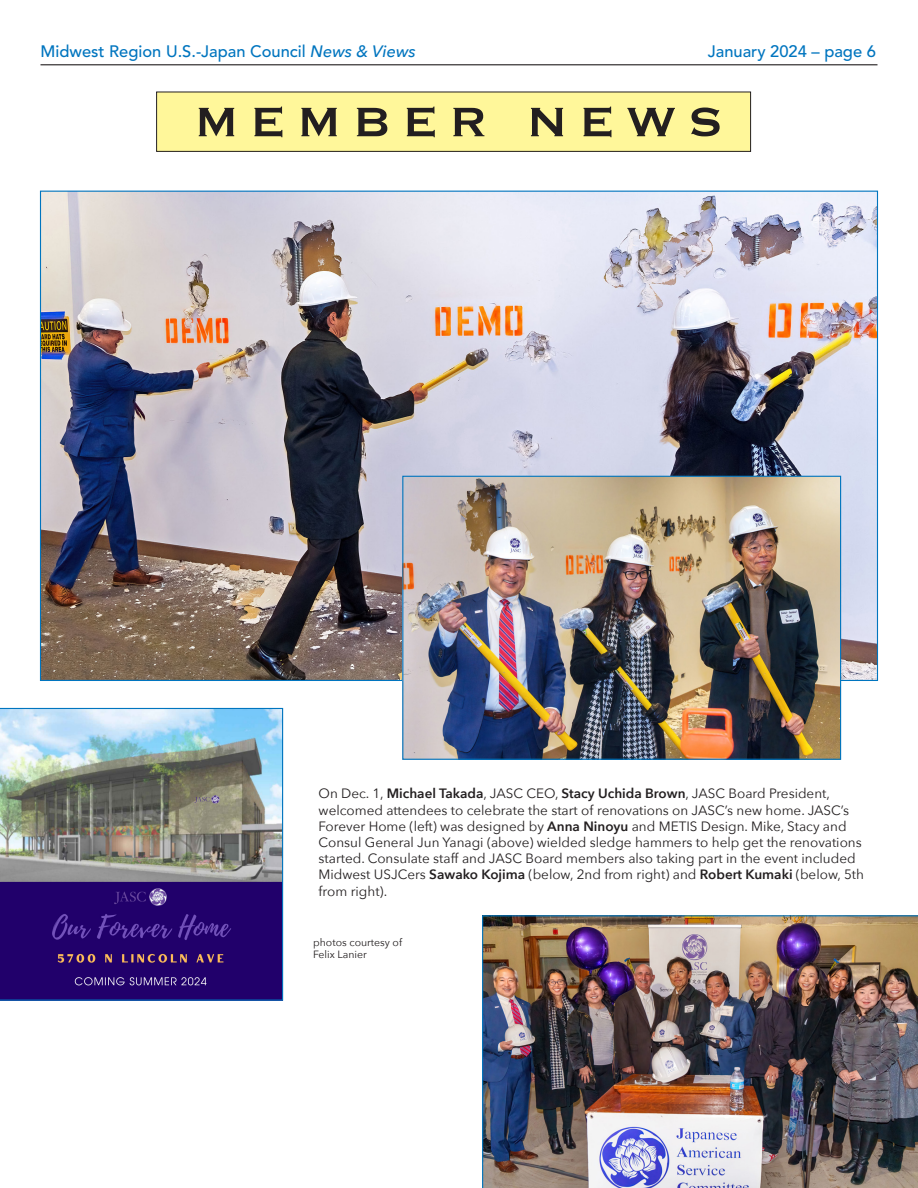
<style>
.page{position:relative;width:918px;height:1188px;background:#fff}
.page>*{position:absolute;margin:0;border:0;box-sizing:border-box;transform-origin:0 0}
.t1{font:54px "Copperplate";letter-spacing:.2em;color:#231f20}
.t2{font:500 16.5px "Avenir";color:#0075bf}
.t3{font:13.5px/16.2px "Avenir Next";color:#231f20}
.t4{font:10.5px/12.6px "Avenir Next";color:#231f20}
.s1{font-family:"Avenir Next";font-style:italic}
.s2{font-weight:600}
</style>
<div class="page">
<hr style="left:40px;top:64px;width:838px;height:1px;background:#231f20">
<div style="left:157px;top:92px;width:594px;height:59px;background:#fff79a"></div>
<div style="left:156px;top:92px;width:595px;height:60px;border:1px solid #231f20"></div>
<img style="left:42px;top:193px;width:834px;height:486px">
<img style="left:404px;top:478px;width:435px;height:280px">
<div style="left:402px;top:476px;width:439px;height:284px;border:1px solid #0075bf"></div>
<img style="left:0;top:708px;width:283px;height:293px">
<img style="left:482px;top:915px;width:436px;height:273px">
<p class="t2" style="left:40px;top:42px;width:377px">Midwest Region U.S.-Japan Council <span class="s1">News &amp; Views</span></p>
<p class="t2" style="left:708px;top:42px;width:170px">January 2024 – page 6</p>
<p class="t1" style="left:194px;top:86px;width:531px">MEMBER NEWS</p>
<p class="t3" style="left:319px;top:785px;width:547px">On Dec. 1, <span class="s2">Michael Takada</span>, JASC CEO, <span class="s2">Stacy Uchida Brown</span>, JASC Board President, welcomed attendees to celebrate the start of renovations on JASC’s new home. JASC’s Forever Home (left) was designed by <span class="s2">Anna Ninoyu</span> and METIS Design. Mike, Stacy and Consul General Jun Yanagi (above) wielded sledge hammers to help get the renovations started. Consulate staff and JASC Board members also taking part in the event included Midwest USJCers <span class="s2">Sawako Kojima</span> (below, 2nd from right) and <span class="s2">Robert Kumaki</span> (below, 5th from right).</p>
<p class="t4" style="left:313px;top:935px;width:90px">photos courtesy of<br>Felix Lanier</p>
</div>
